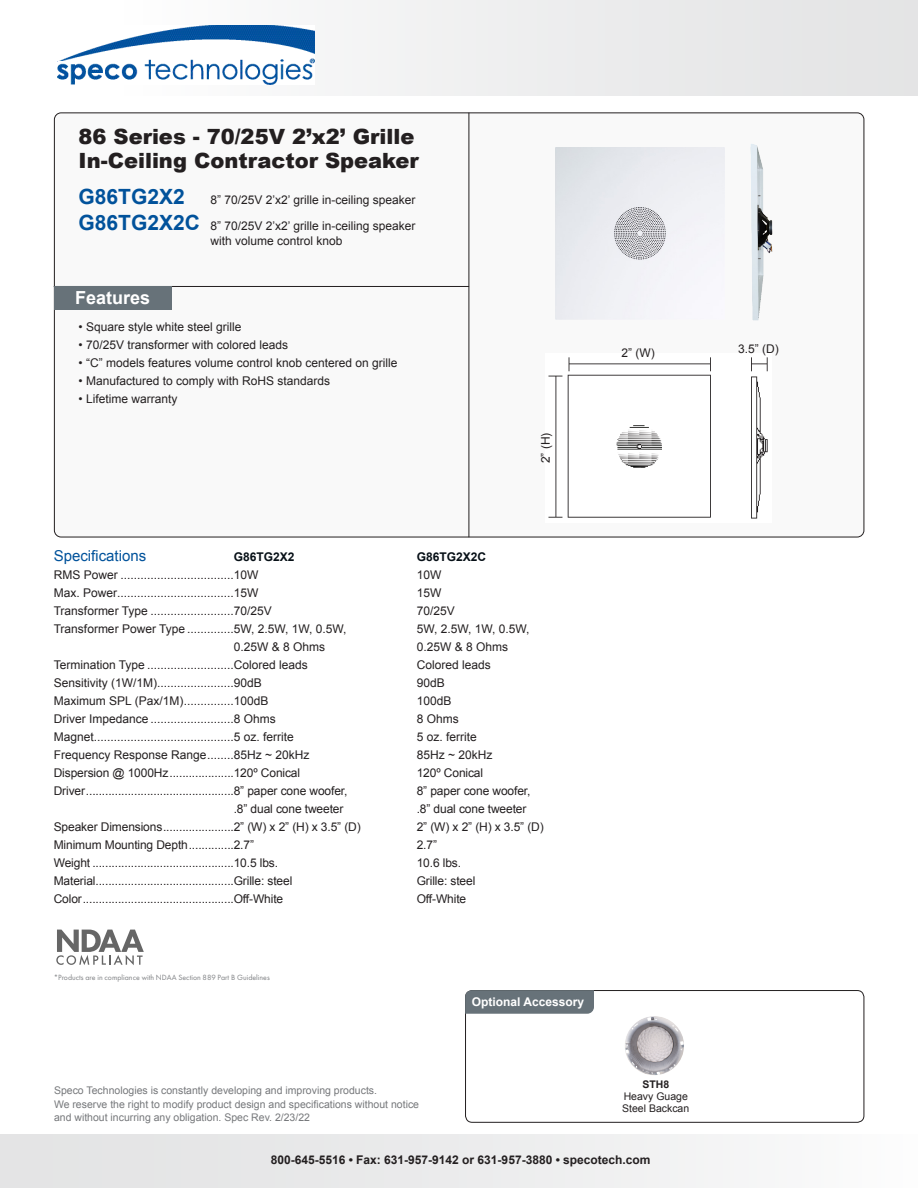
<style>
.page{position:relative;width:918px;height:1188px;background:#fff}
.page>*{position:absolute;margin:0;border:0;box-sizing:border-box;transform-origin:0 0}
.PRODUCT_NAME{font:900 21px/24px "Arial";color:#231f20}
.t1{font:700 18px "Arial";color:#fff}
.DESCRIPTIONS{font:15px "Arial";color:#01529b}
.DESCRIPTIONS-2{font:12px "Arial";color:#231f20}
.model_number{font:12px "Arial";color:#231f20}
.ADDRESS{font:700 12px "Arial";color:#231f20}
.DESCRIPTIONS-3{font:700 12px "Arial";color:#071017}
.t2{font:700 12px "Arial";color:#fff}
.t3{font:10.5px "Arial";color:#76787b}
._7pt__bullets{font:10.5px/12px "Arial";color:#231f20;text-align:center}
.DESCRIPTIONS-4{font:7.8px "Futura PT";color:#808285}
.s1{font-weight:700;font-size:21px;color:#01529b}
.s2{font-weight:700}
</style>
<div class="page">
<div style="left:54px;top:113px;width:810px;height:424px;background:#f9f9f9;border-radius:7px"></div>
<div style="left:0;top:0;width:918px;height:96px;background:linear-gradient(to right,#fff,#e2e2e3)"></div>
<img style="left:57px;top:25px;width:257px;height:59px">
<hr style="left:54px;top:286px;width:415px;height:1px;background:#231f20">
<hr style="left:469px;top:113px;width:1px;height:424px;background:#231f20">
<div style="left:54px;top:287px;width:118px;height:23px;background:#677279"></div>
<div style="left:0;top:1134px;width:918px;height:54px;background:linear-gradient(to right,#e0e1e2,#fafafa)"></div>
<img style="left:555px;top:147px;width:170px;height:173px">
<img style="left:750px;top:144px;width:23px;height:177px">
<img style="left:548px;top:357px;width:220px;height:162px">
<div style="left:465px;top:990px;width:399px;height:133px;border:1px solid #231f20;border-radius:7px"></div>
<svg style="left:465px;top:990px;width:129px;height:24px"></svg>
<img style="left:625px;top:1016px;width:59px;height:59px">
<svg style="left:56px;top:930px;width:88px;height:35px"></svg>
<p class="PRODUCT_NAME" style="left:79px;top:124px;width:342px">86 Series - 70/25V 2’x2’ Grille<br>In-Ceiling Contractor Speaker</p>
<p class="model_number" style="left:79px;top:191px;width:338px"><span class="s1">G86TG2X2</span> 8” 70/25V 2’x2’ grille in-ceiling speaker</p>
<p class="model_number" style="left:79px;top:218px;width:338px"><span class="s1">G86TG2X2C</span> 8” 70/25V 2’x2’ grille in-ceiling speaker</p>
<p class="model_number" style="left:211px;top:233px;width:134px">with volume control knob</p>
<p class="t1" style="left:75px;top:286px;width:77px">Features</p>
<p class="DESCRIPTIONS-2" style="left:79px;top:319px;width:164px">• Square style white steel grille</p>
<p class="DESCRIPTIONS-2" style="left:79px;top:337px;width:211px">• 70/25V transformer with colored leads</p>
<p class="DESCRIPTIONS-2" style="left:79px;top:355px;width:320px">• “C” models features volume control knob centered on grille</p>
<p class="DESCRIPTIONS-2" style="left:79px;top:373px;width:253px">• Manufactured to comply with RoHS standards</p>
<p class="DESCRIPTIONS-2" style="left:79px;top:391px;width:100px">• Lifetime warranty</p>
<p class="DESCRIPTIONS-2" style="left:538px;top:463px;width:32px;rotate:-90deg">2” (H)</p>
<p class="DESCRIPTIONS" style="left:54px;top:546px;width:94px">Specifications</p>
<p class="DESCRIPTIONS-3" style="left:234px;top:549px;width:62px">G86TG2X2</p>
<p class="DESCRIPTIONS-3" style="left:417px;top:549px;width:71px">G86TG2X2C</p>
<p class="DESCRIPTIONS-2" style="left:54px;top:567px;width:206px">RMS Power ..................................10W</p>
<p class="DESCRIPTIONS-2" style="left:417px;top:567px;width:26px">10W</p>
<p class="DESCRIPTIONS-2" style="left:54px;top:585px;width:206px">Max. Power...................................15W</p>
<p class="DESCRIPTIONS-2" style="left:417px;top:585px;width:26px">15W</p>
<p class="DESCRIPTIONS-2" style="left:54px;top:603px;width:220px">Transformer Type .........................70/25V</p>
<p class="DESCRIPTIONS-2" style="left:417px;top:603px;width:40px">70/25V</p>
<p class="DESCRIPTIONS-2" style="left:54px;top:621px;width:294px">Transformer Power Type ..............5W, 2.5W, 1W, 0.5W,</p>
<p class="DESCRIPTIONS-2" style="left:417px;top:621px;width:114px">5W, 2.5W, 1W, 0.5W,</p>
<p class="DESCRIPTIONS-2" style="left:234px;top:639px;width:93px">0.25W &amp; 8 Ohms</p>
<p class="DESCRIPTIONS-2" style="left:417px;top:639px;width:93px">0.25W &amp; 8 Ohms</p>
<p class="DESCRIPTIONS-2" style="left:54px;top:657px;width:256px">Termination Type ..........................Colored leads</p>
<p class="DESCRIPTIONS-2" style="left:417px;top:657px;width:76px">Colored leads</p>
<p class="DESCRIPTIONS-2" style="left:54px;top:675px;width:210px">Sensitivity (1W/1M).......................90dB</p>
<p class="DESCRIPTIONS-2" style="left:417px;top:675px;width:30px">90dB</p>
<p class="DESCRIPTIONS-2" style="left:54px;top:693px;width:216px">Maximum SPL (Pax/1M)...............100dB</p>
<p class="DESCRIPTIONS-2" style="left:417px;top:693px;width:36px">100dB</p>
<p class="DESCRIPTIONS-2" style="left:54px;top:711px;width:224px">Driver Impedance .........................8 Ohms</p>
<p class="DESCRIPTIONS-2" style="left:417px;top:711px;width:44px">8 Ohms</p>
<p class="DESCRIPTIONS-2" style="left:54px;top:729px;width:242px">Magnet..........................................5 oz. ferrite</p>
<p class="DESCRIPTIONS-2" style="left:417px;top:729px;width:62px">5 oz. ferrite</p>
<p class="DESCRIPTIONS-2" style="left:54px;top:747px;width:257px">Frequency Response Range........85Hz ~ 20kHz</p>
<p class="DESCRIPTIONS-2" style="left:417px;top:747px;width:77px">85Hz ~ 20kHz</p>
<p class="DESCRIPTIONS-2" style="left:54px;top:765px;width:248px">Dispersion @ 1000Hz....................120º Conical</p>
<p class="DESCRIPTIONS-2" style="left:417px;top:765px;width:68px">120º Conical</p>
<p class="DESCRIPTIONS-2" style="left:54px;top:783px;width:295px">Driver..............................................8” paper cone woofer,</p>
<p class="DESCRIPTIONS-2" style="left:417px;top:783px;width:115px">8” paper cone woofer,</p>
<p class="DESCRIPTIONS-2" style="left:234px;top:801px;width:111px">.8” dual cone tweeter</p>
<p class="DESCRIPTIONS-2" style="left:417px;top:801px;width:111px">.8” dual cone tweeter</p>
<p class="DESCRIPTIONS-2" style="left:54px;top:819px;width:308px">Speaker Dimensions......................2” (W) x 2” (H) x 3.5” (D)</p>
<p class="DESCRIPTIONS-2" style="left:417px;top:819px;width:128px">2” (W) x 2” (H) x 3.5” (D)</p>
<p class="DESCRIPTIONS-2" style="left:54px;top:837px;width:202px">Minimum Mounting Depth..............2.7”</p>
<p class="DESCRIPTIONS-2" style="left:417px;top:837px;width:22px">2.7”</p>
<p class="DESCRIPTIONS-2" style="left:54px;top:855px;width:226px">Weight ............................................10.5 lbs.</p>
<p class="DESCRIPTIONS-2" style="left:417px;top:855px;width:46px">10.6 lbs.</p>
<p class="DESCRIPTIONS-2" style="left:54px;top:873px;width:240px">Material...........................................Grille: steel</p>
<p class="DESCRIPTIONS-2" style="left:417px;top:873px;width:60px">Grille: steel</p>
<p class="DESCRIPTIONS-2" style="left:54px;top:891px;width:231px">Color...............................................Off-White</p>
<p class="DESCRIPTIONS-2" style="left:417px;top:891px;width:51px">Off-White</p>
<p class="DESCRIPTIONS-4" style="left:54px;top:973px;width:217px">*Products are in compliance with NDAA Section 889 Part B Guidelines</p>
<p class="t2" style="left:472px;top:994px;width:114px">Optional Accessory</p>
<p class="DESCRIPTIONS-2" style="left:621px;top:345px;width:35px">2” (W)</p>
<p class="_7pt__bullets" style="left:622px;top:1078px;width:69px"><span class="s2">STH8<br></span>Heavy Guage<br>Steel Backcan</p>
<p class="t3" style="left:54px;top:1083px;width:325px">Speco Technologies is constantly developing and improving products.</p>
<p class="t3" style="left:54px;top:1097px;width:367px">We reserve the right to modify product design and specifications without notice</p>
<p class="t3" style="left:54px;top:1110px;width:258px">and without incurring any obligation. Spec Rev. 2/23/22</p>
<p class="ADDRESS" style="left:271px;top:1152px;width:381px">800-645-5516 • Fax: 631-957-9142 or 631-957-3880 • specotech.com</p>
<p class="DESCRIPTIONS-2" style="left:738px;top:341px;width:42px">3.5” (D)</p>
</div>
